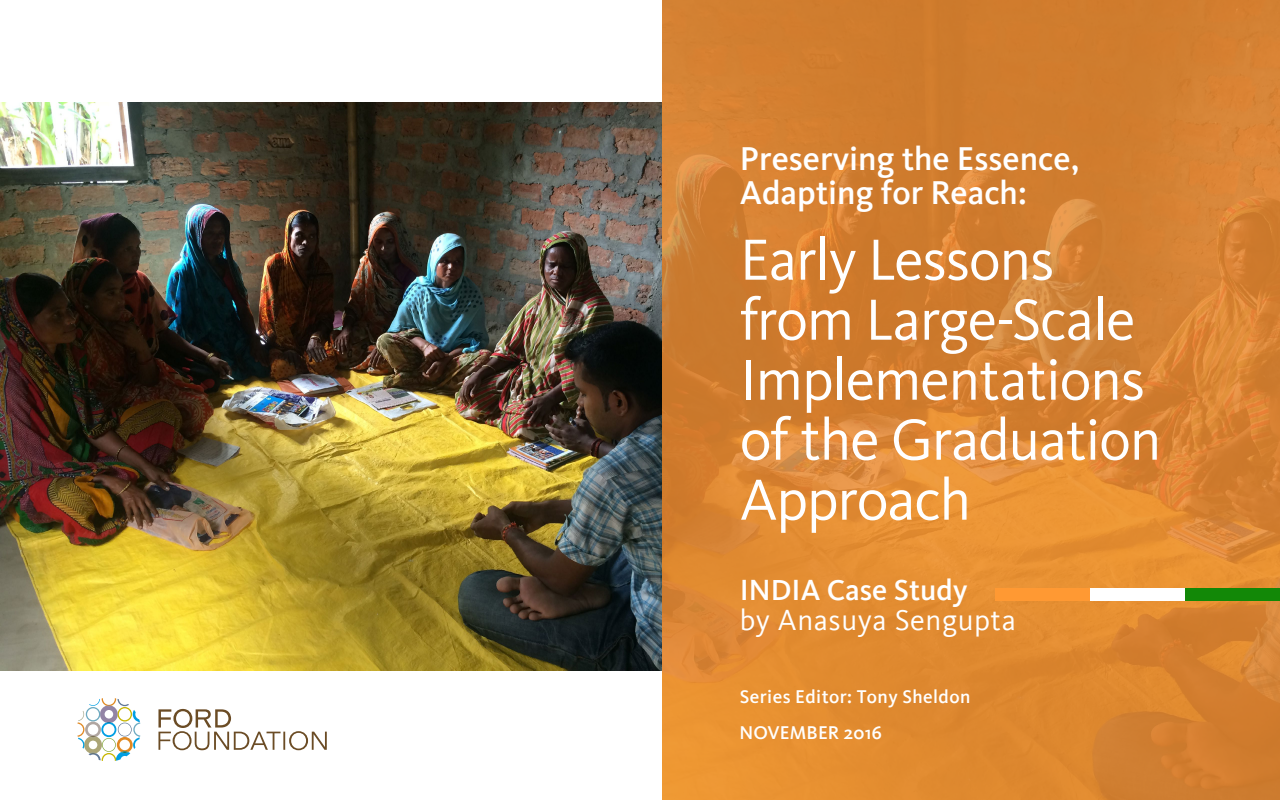
<style>
.page{position:relative;width:1280px;height:800px;background:#fff}
.page>*{position:absolute;margin:0;border:0;box-sizing:border-box;transform-origin:0 0}
.t1{font:60px/60px "Kievit";letter-spacing:-.02em;color:#fff}
.t2{font:500 33.95px/33.9px "Kievit";color:#fff}
.t3{font:30px "Kievit";letter-spacing:.02em;color:#fff}
.t4{font:500 30px "Kievit";color:#fff}
.t5{font:500 19px "Kievit";letter-spacing:.02em;color:#fff}
</style>
<div class="page">
<img style="left:0;top:103px;width:662px;height:567px">
<img style="left:662px;top:0;width:618px;height:800px">
<svg style="left:78px;top:698px;width:62px;height:63px"></svg>
<svg style="left:158px;top:709px;width:169px;height:41px"></svg>
<div style="left:995px;top:588px;width:95px;height:12px;background:#f93"></div>
<div style="left:1090px;top:588px;width:95px;height:12px;background:#fff"></div>
<div style="left:1185px;top:588px;width:95px;height:12px;background:#128807"></div>
<p class="t2" style="left:740px;top:142px;width:341px">Preserving the Essence,<br>Adapting for Reach:</p>
<p class="t1" style="left:740px;top:230px;width:423px">Early Lessons from Large-Scale<br>Implementations of the Graduation<br>Approach</p>
<p class="t4" style="left:740px;top:573px;width:229px">INDIA Case Study</p>
<p class="t3" style="left:740px;top:603px;width:278px">by Anasuya Sengupta</p>
<p class="t5" style="left:740px;top:686px;width:232px">Series Editor: Tony Sheldon</p>
<p class="t5" style="left:739px;top:721px;width:144px">NOVEMBER 2016</p>
</div>
